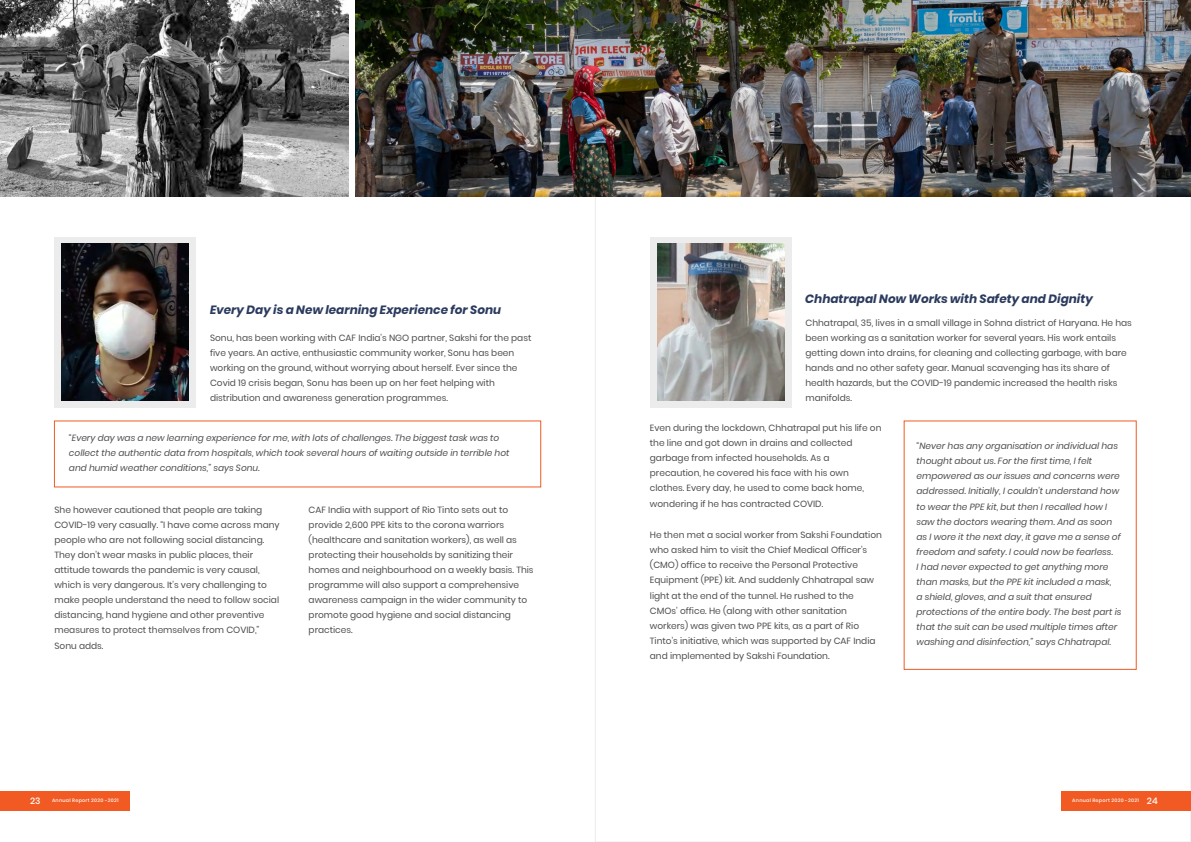
<style>
.page{position:relative;width:1191px;height:842px;background:#fff}
.page>*{position:absolute;margin:0;border:0;box-sizing:border-box;transform-origin:0 0}
.t1{font:italic 700 12px "Poppins";color:#2b3b5e}
.t2{font:9px/15.1px "Poppins";color:#4e4e4d}
.t3{font:italic 9px/15.1px "Poppins";color:#4e4e4d}
.t4{font:500 9px "Poppins";color:#fff}
.t5{font:500 4.8px "Poppins";letter-spacing:.06em;color:#fff}
.s1{font-size:9px}
</style>
<div class="page">
<div style="left:0;top:791px;width:129px;height:20px;background:#f15a22"></div>
<div style="left:595px;top:0;width:596px;height:842px;background:#fff;border:1px solid #ececec"></div>
<div style="left:1061px;top:791px;width:129px;height:20px;background:#f15a22"></div>
<img style="left:355px;top:0;width:835px;height:197px">
<div style="left:54px;top:237px;width:142px;height:171px;background:#ececec"></div>
<img style="left:61px;top:244px;width:128px;height:157px">
<div style="left:650px;top:237px;width:141px;height:171px;background:#ececec"></div>
<img style="left:657px;top:244px;width:127px;height:157px">
<img style="left:0;top:0;width:348px;height:197px">
<h1 class="t1" style="left:210px;top:301px;width:293px">Every Day is a New learning Experience for Sonu</h1>
<p class="t2" style="left:210px;top:330px;width:323px">Sonu, has been working with CAF India's NGO partner, Sakshi for the past five years. An active, enthusiastic community worker, Sonu has been working on the ground, without worrying about herself. Ever since the Covid 19 crisis began, Sonu has been up on her feet helping with distribution and awareness generation programmes.</p>
<p class="t3" style="left:69px;top:430px;width:442px">“Every day was a new learning experience for me, with lots of challenges. The biggest task was to collect the authentic data from hospitals, which took several hours of waiting outside in terrible hot and humid weather conditions,” says Sonu.</p>
<p class="t2" style="left:54px;top:502px;width:227px">She however cautioned that people are taking COVID-19 very casually. “I have come across many people who are not following social distancing.<br>They don't wear masks in public places, their attitude towards the pandemic is very causal, which is very dangerous. It's very challenging to make people understand the need to follow social distancing, hand hygiene and other preventive measures to protect themselves from COVID,” Sonu adds.</p>
<p class="t2" style="left:309px;top:502px;width:226px">CAF India with support of Rio Tinto sets out to provide 2,600 PPE kits to the corona warriors (healthcare and sanitation workers), as well as protecting their households by sanitizing their homes and neighbourhood on a weekly basis. This programme will also support a comprehensive awareness campaign in the wider community to promote good hygiene and social distancing practices.</p>
<p class="t4" style="left:30px;top:795px;width:12px">23</p>
<p class="t5" style="left:52px;top:797px;width:68px">Annual Report 2020 -2021</p>
<h1 class="t1" style="left:805px;top:290px;width:289px">Chhatrapal Now Works with Safety and Dignity</h1>
<p class="t2" style="left:805px;top:315px;width:328px">Chhatrapal, 35, lives in a small village in Sohna district of Haryana. He has been working as a sanitation worker for several years. His work entails getting down into drains, for cleaning and collecting garbage, with bare hands and no other safety gear. Manual scavenging has its share of health hazards, but the COVID-19 pandemic increased the health risks manifolds.</p>
<p class="t2" style="left:650px;top:420px;width:233px">Even during the lockdown, Chhatrapal put his life on the line and got down in drains and collected garbage from infected households. As a precaution, he covered his face with his own clothes. Every day, he used to come back home, wondering if he has contracted COVID.</p>
<p class="t2" style="left:650px;top:527px;width:233px">He then met a social worker from Sakshi Foundation who asked him to visit the Chief Medical Officer's (CMO) office to receive the Personal Protective Equipment (PPE) kit. And suddenly Chhatrapal saw light at the end of the tunnel. He rushed to the CMOs' office. He (along with other sanitation workers) was given two PPE kits, as a part of Rio Tinto's initiative, which was supported by CAF India and implemented by Sakshi Foundation.</p>
<p class="t3" style="left:916px;top:439px;width:206px">“Never has any organisation or individual has thought about us. For the first time, I felt empowered as our issues and concerns were addressed. Initially, I couldn't understand how to wear the PPE kit, but then I recalled how I saw the doctors wearing them. And as soon as I wore it the next day, it gave me a sense of freedom and safety. I could now be fearless.<br>I had never expected to get anything more than masks, but the PPE kit included a mask,<br>a shield, gloves, and a suit that ensured protections of the entire body. The best part is that the suit can be used multiple times after washing and disinfection,” says Chhatrapal.</p>
<p class="t5" style="left:1072px;top:797px;width:87px">Annual Report 2020 -2021 <span class="s1">24</span></p>
</div>
